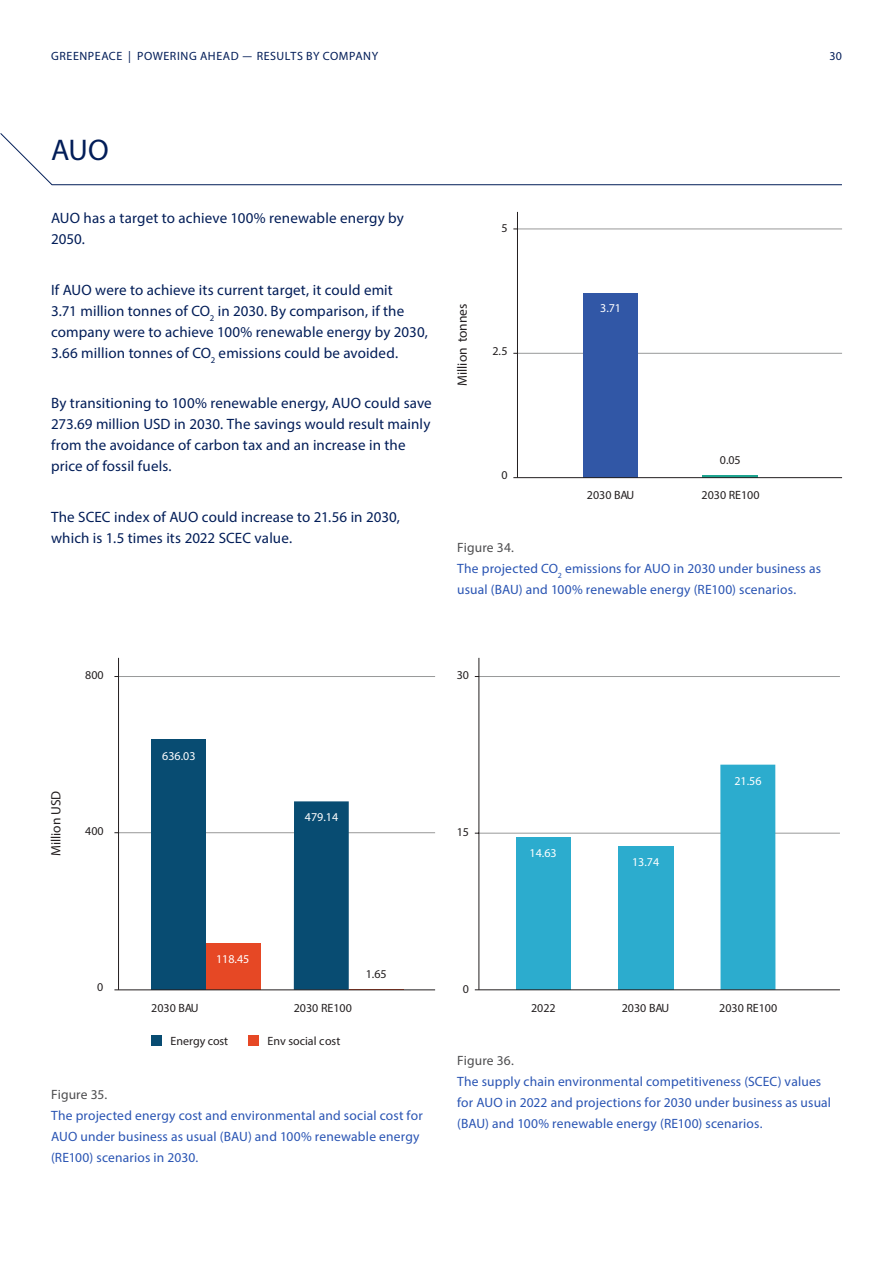
<style>
.page{position:relative;width:893px;height:1263px;background:#fff}
.page>*{position:absolute;margin:0;border:0;box-sizing:border-box;transform-origin:0 0}
._00__Folio{font:30px "Myriad Pro";color:#021d58}
._00__Folio-2{font:15px/21px "Myriad Pro";letter-spacing:.01em;color:#021d58}
._00__Folio-3{font:13.5px/21px "Myriad Pro";letter-spacing:.015em;color:#2954b3}
._00__Folio-4{font:13.5px "Myriad Pro";letter-spacing:.01em;color:#4d4d4f}
.t1{font:13.5px "Myriad Pro";color:#231f20}
.t2{font:12px "Myriad Pro";color:#231f20}
.t3{font:12px "Myriad Pro";letter-spacing:.05em;color:#021d58}
.t4{font:12px "Myriad Pro";color:#fff}
</style>
<div class="page">
<svg style="left:0;top:133px;width:842px;height:52px"></svg>
<hr style="left:517px;top:229px;width:325px;height:1px;background:#989999">
<hr style="left:517px;top:353px;width:325px;height:1px;background:#989999">
<hr style="left:517px;top:212px;width:1px;height:266px;background:#231f20">
<div style="left:583px;top:293px;width:55px;height:185px;background:#3157a6"></div>
<hr style="left:703px;top:475px;width:55px;height:2px;background:#1ea490">
<hr style="left:513px;top:477px;width:329px;height:1px;background:#231f20">
<hr style="left:119px;top:676px;width:316px;height:1px;background:#989999">
<hr style="left:119px;top:832px;width:316px;height:1px;background:#989999">
<hr style="left:118px;top:658px;width:1px;height:332px;background:#231f20">
<div style="left:206px;top:943px;width:55px;height:47px;background:#e64825"></div>
<div style="left:151px;top:1035px;width:11px;height:11px;background:#084c72"></div>
<div style="left:248px;top:1035px;width:11px;height:11px;background:#e64825"></div>
<div style="left:151px;top:740px;width:55px;height:250px;background:#084c72"></div>
<div style="left:294px;top:801px;width:55px;height:189px;background:#084c72"></div>
<hr style="left:114px;top:989px;width:321px;height:1px;background:#231f20">
<div style="left:618px;top:846px;width:55px;height:144px;background:#2cacce"></div>
<div style="left:516px;top:837px;width:54px;height:153px;background:#2cacce"></div>
<hr style="left:479px;top:676px;width:361px;height:1px;background:#989999">
<hr style="left:479px;top:833px;width:361px;height:1px;background:#989999">
<hr style="left:478px;top:658px;width:1px;height:332px;background:#231f20">
<div style="left:720px;top:765px;width:55px;height:225px;background:#2cacce"></div>
<hr style="left:475px;top:989px;width:365px;height:1px;background:#231f20">
<p class="t3" style="left:51px;top:49px;width:329px">GREENPEACE | POWERING AHEAD -RESULTS BY COMPANY</p>
<p class="t3" style="left:829px;top:49px;width:14px">30</p>
<p class="_00__Folio" style="left:51px;top:131px;width:59px">AUO</p>
<p class="_00__Folio-2" style="left:51px;top:207px;width:354px">AUO has a target to achieve 100% renewable energy by<br>2050.</p>
<p class="_00__Folio-2" style="left:51px;top:279px;width:378px">If AUO were to achieve its current target, it could emit<br>3.71 million tonnes of CO<sub>2</sub> in 2030. By comparison, if the company were to achieve 100% renewable energy by 2030, 3.66 million tonnes of CO<sub>2</sub> emissions could be avoided.</p>
<p class="_00__Folio-2" style="left:51px;top:392px;width:382px">By transitioning to 100% renewable energy, AUO could save 273.69 million USD in 2030. The savings would result mainly from the avoidance of carbon tax and an increase in the price of fossil fuels.</p>
<p class="_00__Folio-2" style="left:51px;top:506px;width:350px">The SCEC index of AUO could increase to 21.56 in 2030, which is 1.5 times its 2022 SCEC value.</p>
<p class="t2" style="left:501px;top:220px;width:8px">5</p>
<p class="t1" style="left:454px;top:386px;width:83px;rotate:-90deg">Million tonnes</p>
<p class="t2" style="left:492px;top:344px;width:17px">2.5</p>
<p class="t2" style="left:501px;top:468px;width:8px">0</p>
<p class="t4" style="left:600px;top:301px;width:22px">3.71</p>
<p class="t2" style="left:720px;top:452px;width:22px">0.05</p>
<p class="t2" style="left:587px;top:488px;width:49px">2030 BAU</p>
<p class="t2" style="left:702px;top:488px;width:59px">2030 RE100</p>
<p class="_00__Folio-4" style="left:457px;top:539px;width:58px">Figure 34.</p>
<p class="_00__Folio-3" style="left:457px;top:558px;width:365px">The projected CO<sub>2</sub> emissions for AUO in 2030 under business as usual (BAU) and 100% renewable energy (RE100) scenarios.</p>
<p class="t2" style="left:85px;top:668px;width:20px">800</p>
<p class="t1" style="left:48px;top:856px;width:67px;rotate:-90deg">Million USD</p>
<p class="t2" style="left:85px;top:824px;width:20px">400</p>
<p class="t4" style="left:162px;top:748px;width:35px">636.03</p>
<p class="t4" style="left:305px;top:810px;width:35px">479.14</p>
<p class="t2" style="left:457px;top:668px;width:14px">30</p>
<p class="t2" style="left:457px;top:824px;width:14px">15</p>
<p class="t4" style="left:530px;top:845px;width:29px">14.63</p>
<p class="t4" style="left:632px;top:855px;width:29px">13.74</p>
<p class="t4" style="left:734px;top:773px;width:29px">21.56</p>
<p class="t2" style="left:97px;top:980px;width:8px">0</p>
<p class="t4" style="left:216px;top:952px;width:35px">118.45</p>
<p class="t2" style="left:151px;top:1000px;width:49px">2030 BAU</p>
<p class="t2" style="left:294px;top:1000px;width:59px">2030 RE100</p>
<p class="t2" style="left:171px;top:1033px;width:59px">Energy cost</p>
<p class="t2" style="left:267px;top:1033px;width:74px">Env social cost</p>
<p class="t2" style="left:366px;top:966px;width:22px">1.65</p>
<p class="_00__Folio-4" style="left:51px;top:1086px;width:58px">Figure 35.</p>
<p class="_00__Folio-3" style="left:51px;top:1105px;width:373px">The projected energy cost and environmental and social cost for<br>AUO under business as usual (BAU) and 100% renewable energy (RE100) scenarios in 2030.</p>
<p class="t2" style="left:463px;top:981px;width:8px">0</p>
<p class="t2" style="left:531px;top:1000px;width:26px">2022</p>
<p class="t2" style="left:622px;top:1000px;width:49px">2030 BAU</p>
<p class="t2" style="left:719px;top:1000px;width:59px">2030 RE100</p>
<p class="_00__Folio-4" style="left:457px;top:1052px;width:58px">Figure 36.</p>
<p class="_00__Folio-3" style="left:457px;top:1070px;width:375px">The supply chain environmental competitiveness (SCEC) values for AUO in 2022 and projections for 2030 under business as usual (BAU) and 100% renewable energy (RE100) scenarios.</p>
</div>
